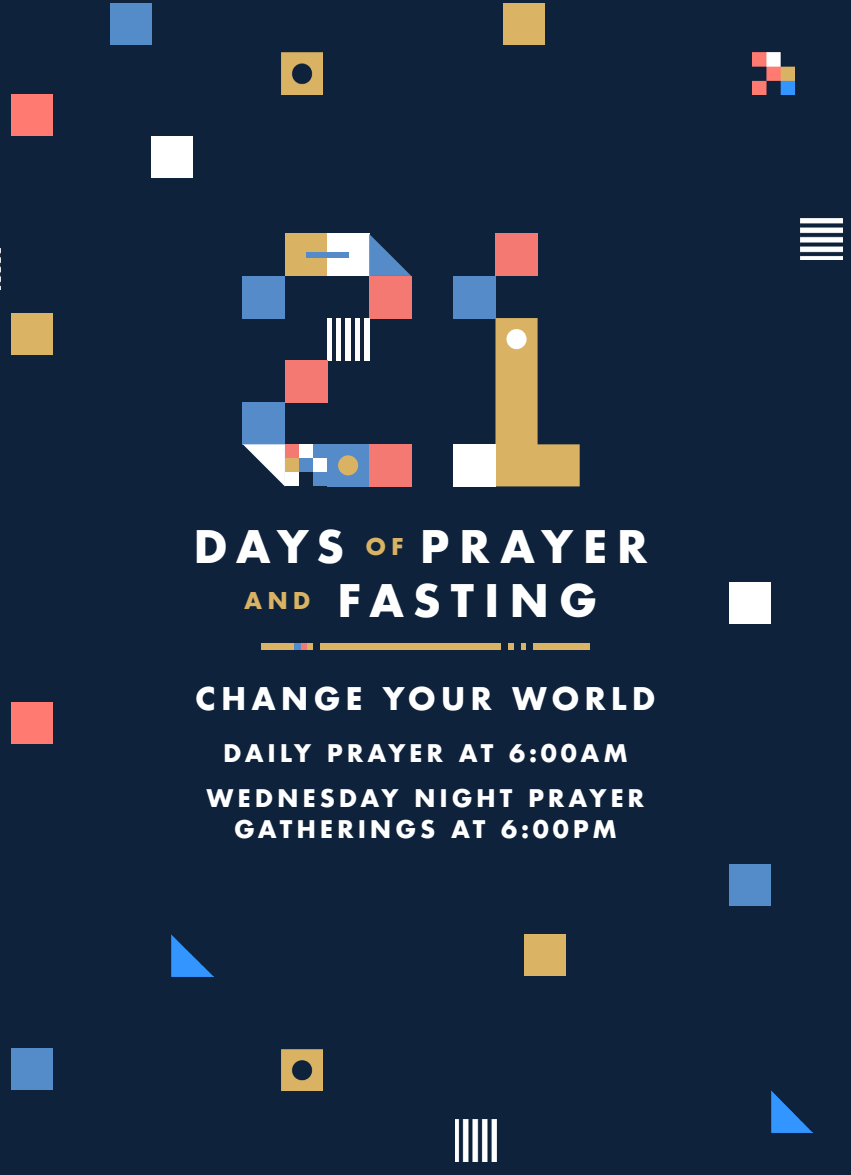
<style>
.page{position:relative;width:851px;height:1175px;background:#fff}
.page>*{position:absolute;margin:0;border:0;box-sizing:border-box;transform-origin:0 0}
.t1{font:700 49.27px/53.8px "Futura PT";letter-spacing:.2em;color:#fff;text-align:center}
.t2{font:700 30.38px "Futura";letter-spacing:.16em;color:#fff}
.t3{font:700 23.62px/31.5px "Futura";letter-spacing:.16em;color:#fff;text-align:center}
</style>
<div class="page">
<div style="left:0;top:0;width:850px;height:1174px;background:#0e223b"></div>
<svg style="left:495px;top:318px;width:84px;height:168px"></svg>
<div style="left:243px;top:276px;width:42px;height:42px;background:#548bc8"></div>
<div style="left:285px;top:234px;width:42px;height:42px;background:#d9b264"></div>
<div style="left:306px;top:252px;width:21px;height:6px;background:#548bc8"></div>
<div style="left:327px;top:234px;width:42px;height:42px;background:#fff"></div>
<div style="left:327px;top:252px;width:21px;height:6px;background:#548bc8"></div>
<svg style="left:369px;top:234px;width:42px;height:42px"></svg>
<div style="left:369px;top:276px;width:42px;height:42px;background:#f37972"></div>
<div style="left:327px;top:318px;width:42px;height:42px;background:#fff"></div>
<hr style="left:332px;top:318px;width:4px;height:42px;background:#11223a">
<hr style="left:341px;top:318px;width:4px;height:42px;background:#11223a">
<hr style="left:351px;top:318px;width:4px;height:42px;background:#11223a">
<hr style="left:360px;top:318px;width:4px;height:42px;background:#11223a">
<div style="left:285px;top:360px;width:42px;height:42px;background:#f37972"></div>
<div style="left:243px;top:402px;width:42px;height:42px;background:#548bc8"></div>
<svg style="left:243px;top:444px;width:42px;height:42px"></svg>
<div style="left:285px;top:444px;width:14px;height:14px;background:#f37972"></div>
<div style="left:299px;top:444px;width:14px;height:14px;background:#fff"></div>
<div style="left:313px;top:444px;width:14px;height:14px;background:#548bc8"></div>
<div style="left:285px;top:458px;width:14px;height:14px;background:#d9b264"></div>
<div style="left:299px;top:458px;width:14px;height:14px;background:#548bc8"></div>
<div style="left:313px;top:458px;width:14px;height:14px;background:#fff"></div>
<div style="left:285px;top:472px;width:14px;height:14px;background:#fff"></div>
<div style="left:313px;top:472px;width:14px;height:14px;background:#548bc8"></div>
<div style="left:327px;top:444px;width:42px;height:42px;background:#548bc8"></div>
<div style="left:338px;top:455px;width:20px;height:20px;background:#d9b264;border-radius:50%"></div>
<div style="left:369px;top:444px;width:42px;height:42px;background:#f37972"></div>
<div style="left:495px;top:234px;width:42px;height:42px;background:#f37972"></div>
<div style="left:453px;top:276px;width:42px;height:42px;background:#548bc8"></div>
<div style="left:506px;top:329px;width:20px;height:20px;background:#fff;border-radius:50%"></div>
<div style="left:453px;top:444px;width:42px;height:42px;background:#fff"></div>
<img style="left:800px;top:218px;width:42px;height:41px">
<img style="left:0;top:248px;width:1px;height:41px">
<img style="left:752px;top:53px;width:42px;height:41px">
<div style="left:12px;top:94px;width:41px;height:42px;background:#ff7a71"></div>
<div style="left:11px;top:702px;width:41px;height:42px;background:#ff7a71"></div>
<div style="left:12px;top:1048px;width:41px;height:42px;background:#548cc9"></div>
<div style="left:110px;top:3px;width:41px;height:42px;background:#548cc9"></div>
<div style="left:729px;top:864px;width:41px;height:42px;background:#548cc9"></div>
<div style="left:729px;top:582px;width:41px;height:42px;background:#fff"></div>
<div style="left:151px;top:136px;width:41px;height:42px;background:#fff"></div>
<div style="left:524px;top:934px;width:41px;height:42px;background:#dab364"></div>
<div style="left:504px;top:3px;width:41px;height:42px;background:#dab364"></div>
<div style="left:12px;top:313px;width:41px;height:42px;background:#dab364"></div>
<img style="left:455px;top:1119px;width:41px;height:42px">
<img style="left:281px;top:53px;width:42px;height:41px">
<img style="left:281px;top:1049px;width:42px;height:41px">
<img style="left:172px;top:935px;width:41px;height:41px">
<img style="left:771px;top:1090px;width:41px;height:42px">
<div style="left:261px;top:643px;width:328px;height:6px;background:#dab364"></div>
<div style="left:501px;top:643px;width:7px;height:6px;background:#0e223b"></div>
<div style="left:313px;top:643px;width:7px;height:6px;background:#0e223b"></div>
<svg style="left:514px;top:643px;width:6px;height:6px"></svg>
<svg style="left:526px;top:643px;width:6px;height:6px"></svg>
<svg style="left:301px;top:643px;width:6px;height:6px"></svg>
<div style="left:294px;top:643px;width:7px;height:6px;background:#548cc9"></div>
<p class="t1" style="left:193px;top:518px;width:456px">DAYS <sup>OF</sup> PRAYER<br><sup>AND</sup> FASTING</p>
<p class="t2" style="left:195px;top:677px;width:462px">CHANGE YOUR WORLD</p>
<p class="t3" style="left:223px;top:737px;width:406px">DAILY PRAYER AT 6:00AM</p>
<p class="t3" style="left:206px;top:782px;width:439px">WEDNESDAY NIGHT PRAYER<br>GATHERINGS AT 6:00PM</p>
</div>
